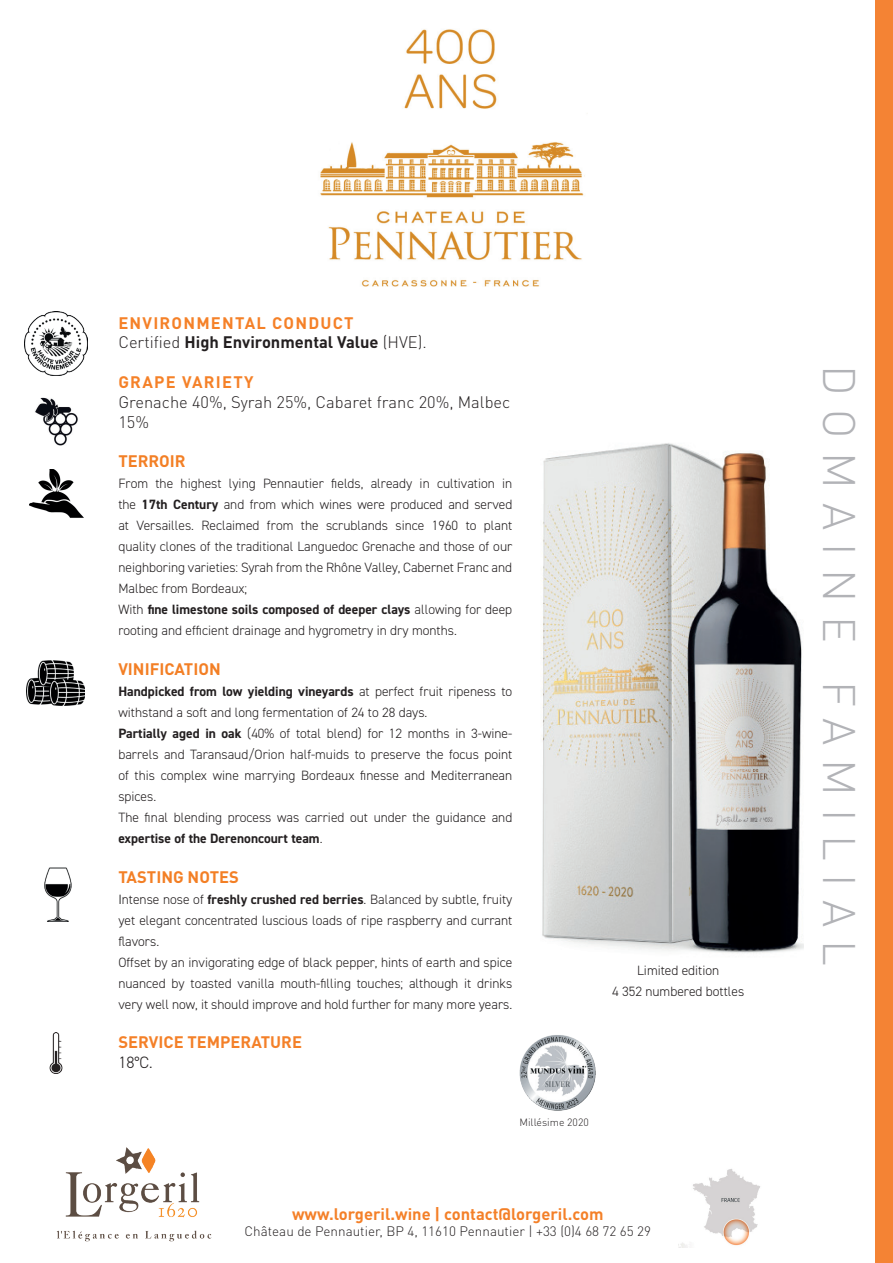
<style>
.page{position:relative;width:893px;height:1263px;background:#fff}
.page>*{position:absolute;margin:0;border:0;box-sizing:border-box;transform-origin:0 0}
.t1{font:300 45px "DINOT";letter-spacing:.3em;color:#b2b3b7}
.t2{font:700 16.5px/19.8px "DINOT";color:#231f20}
.t3{font:700 16.5px "DINOT";color:#f48028}
.t4{font:300 16.5px/19.8px "DINOT";color:#231f20}
.t5{font:700 16.5px "DINOT";color:#f37f25}
.t6{font:700 16.5px "DINOT";letter-spacing:.075em;color:#f58128}
.t7{font:300 16.5px "DIN2014";color:#231f20}
.t8{font:300 13.5px/21px "DIN2014";color:#231f20}
.t9{font:300 13.5px "DINOT";color:#231f20}
.t10{font:300 10.5px "DINOT";color:#231f20}
.s1{color:#f58128}
.s2{font-weight:300}
.s3{font-weight:700}
.s4{color:#000}
</style>
<div class="page">
<div style="left:876px;top:0;width:17px;height:1263px;background:#f48334"></div>
<img style="left:320px;top:29px;width:265px;height:258px">
<img style="left:678px;top:1169px;width:82px;height:78px">
<img style="left:49px;top:1033px;width:14px;height:40px">
<img style="left:44px;top:868px;width:28px;height:54px">
<img style="left:27px;top:660px;width:57px;height:46px">
<img style="left:29px;top:469px;width:54px;height:49px">
<img style="left:35px;top:397px;width:43px;height:49px">
<img style="left:24px;top:312px;width:64px;height:63px">
<img style="left:57px;top:1147px;width:155px;height:95px">
<img style="left:519px;top:1035px;width:77px;height:76px">
<img style="left:541px;top:443px;width:263px;height:510px">
<p class="t2" style="left:118px;top:312px;width:310px"><span class="s1">ENVIRONMENTAL CONDUCT<br></span><span class="s2">Certified</span> High Environmental Value <span class="s2">(HVE).</span></p>
<p class="t6" style="left:118px;top:371px;width:137px">GRAPE VARIETY</p>
<p class="t4" style="left:118px;top:392px;width:393px">Grenache 40%, Syrah 25%, Cabaret franc 20%, Malbec<br>15%</p>
<p class="t5" style="left:118px;top:450px;width:69px">TERROIR</p>
<p class="t8" style="left:118px;top:473px;width:395px">From the highest lying Pennautier fields, already in cultivation in the <span class="s3">17th Century</span> and from which wines were produced and served at Versailles. Reclaimed from the scrublands since 1960 to plant quality clones of the traditional Languedoc Grenache and those of our neighboring varieties: Syrah from the Rhône Valley, Cabernet Franc and Malbec from Bordeaux;<br>With <span class="s3">fine limestone soils composed of deeper clays</span> allowing for deep rooting and efficient drainage and hygrometry in dry months.</p>
<p class="t5" style="left:118px;top:658px;width:104px">VINIFICATION</p>
<p class="t8" style="left:118px;top:681px;width:395px"><span class="s3">Handpicked from low yielding vineyards</span> at perfect fruit ripeness to withstand a soft and long fermentation of 24 to 28 days.<br><span class="s3">Partially aged in oak</span> (40% of total blend) for 12 months in 3-wine&shy;barrels and Taransaud/Orion half-muids to preserve the focus point of this complex wine marrying Bordeaux finesse and Mediterranean spices.<br>The final blending process was carried out under the guidance and <span class="s3">expertise of the Derenoncourt team</span>.</p>
<p class="t5" style="left:118px;top:866px;width:122px">TASTING NOTES</p>
<p class="t8" style="left:118px;top:888px;width:395px"><span class="s4">I</span>ntense nose of <span class="s3">freshly crushed red berries</span>. Balanced by subtle, fruity yet elegant concentrated luscious loads of ripe raspberry and currant flavors.<br>Offset by an invigorating edge of black pepper, hints of earth and spice nuanced by toasted vanilla mouth-filling touches; although it drinks very well now, it should improve and hold further for many more years.</p>
<p class="t3" style="left:118px;top:1031px;width:185px">SERVICE TEMPERATURE</p>
<p class="t7" style="left:118px;top:1052px;width:36px">18°C.</p>
<p class="t10" style="left:519px;top:1115px;width:71px">Millésime 2020</p>
<p class="t8" style="left:612px;top:960px;width:134px;text-align:center">Limited edition<br>4 352 numbered bottles</p>
<p class="t3" style="left:292px;top:1203px;width:313px">www.lorgeril.wine | contact@lorgeril.com</p>
<p class="t9" style="left:245px;top:1223px;width:408px">Château de Pennautier, BP 4, 11610 Pennautier | +33 (0)4 68 72 65 29</p>
<h1 class="t1" style="left:867px;top:365px;width:602px;rotate:90deg">DOMAINE FAMILIAL</h1>
</div>
